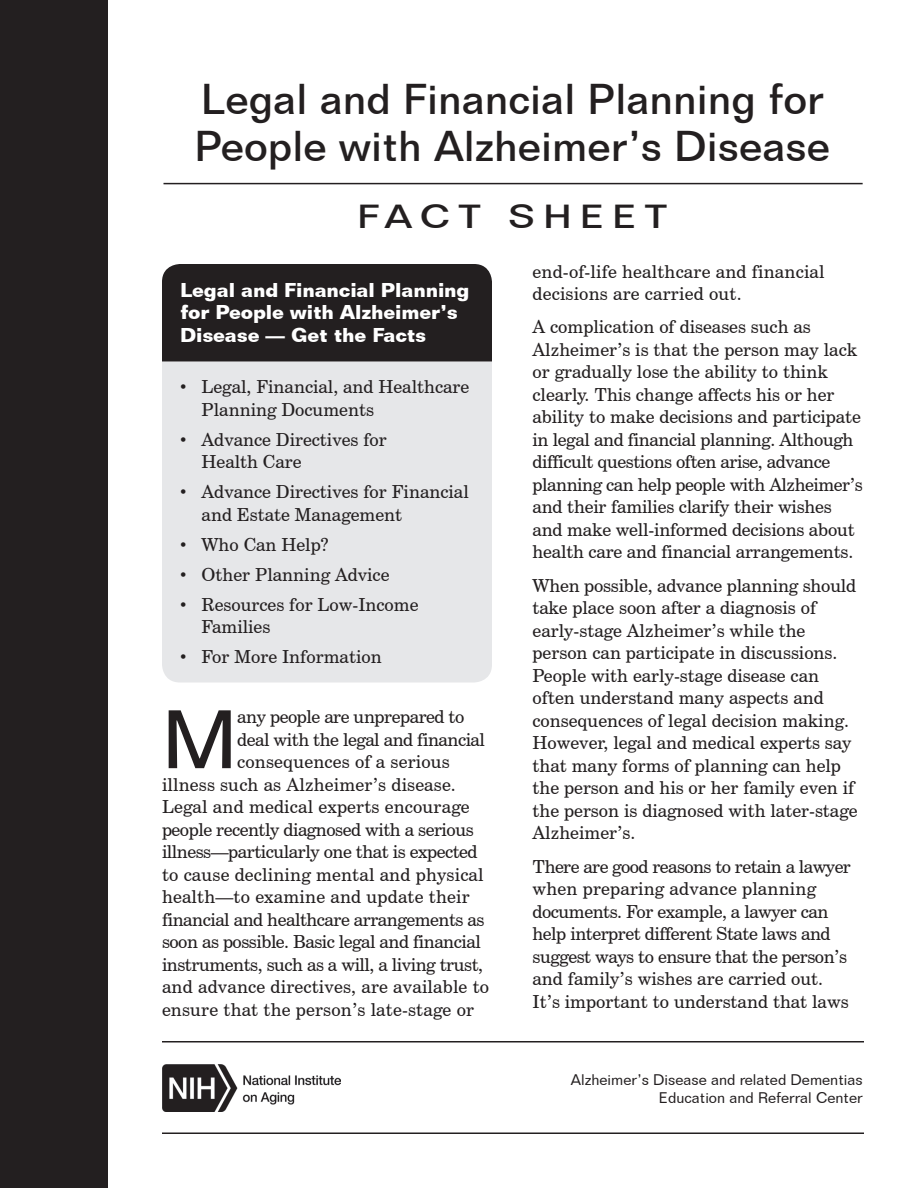
<style>
.page{position:relative;width:918px;height:1188px;background:#fff}
.page>*{position:absolute;margin:0;border:0;box-sizing:border-box;transform-origin:0 0}
.t1{font:500 81.15px "Folio BT";color:#231f20}
.t2{font:500 42px/46.5px "Folio BT";color:#231f20}
.t3{font:500 32.55px "Folio BT";letter-spacing:.2em;color:#231f20;scale:1.21 1}
.t4{font:700 19.5px/22.5px "Folio BT";letter-spacing:-.01em;color:#fff}
.t5{font:18px/22.5px "Century Schoolbook BT";color:#231f20}
.t6{font:18px/22.5px "Century Schoolbook BT";letter-spacing:-.025em;color:#231f20}
.t7{font:15px/18px "Folio BT";color:#231f20;text-align:right}
.s1{font-family:"Arial"}
</style>
<div class="page">
<hr style="left:162px;top:1132px;width:702px;height:2px;background:#231f20">
<div style="left:0;top:0;width:108px;height:1188px;background:#231f20"></div>
<hr style="left:163px;top:183px;width:700px;height:1px;background:#231f20">
<img style="left:162px;top:1064px;width:179px;height:48px">
<hr style="left:162px;top:1041px;width:702px;height:1px;background:#231f20">
<div style="left:162px;top:362px;width:330px;height:320px;background:#e6e7e9"></div>
<div style="left:162px;top:264px;width:330px;height:98px;background:#231f20"></div>
<h1 class="t2" style="left:194px;top:76px;width:637px">Legal and Financial Planning for<br>People with Alzheimer’s Disease</h1>
<h1 class="t3" style="left:357px;top:196px;width:258px">FACT SHEET</h1>
<p class="t4" style="left:180px;top:278px;width:291px">Legal and Financial Planning for People with Alzheimer’s<br>Disease — Get the Facts</p>
<p class="t5" style="left:202px;top:375px;width:269px;text-indent:-22px"><span class="s1">•</span> Legal, Financial, and Healthcare<br>Planning Documents</p>
<p class="t5" style="left:202px;top:428px;width:187px;text-indent:-22px"><span class="s1">•</span> Advance Directives for<br>Health Care</p>
<p class="t5" style="left:202px;top:480px;width:269px;text-indent:-22px"><span class="s1">•</span> Advance Directives for Financial and Estate Management</p>
<p class="t5" style="left:180px;top:533px;width:150px"><span class="s1">•</span> Who Can Help?</p>
<p class="t5" style="left:180px;top:563px;width:211px"><span class="s1">•</span> Other Planning Advice</p>
<p class="t5" style="left:202px;top:593px;width:218px;text-indent:-22px"><span class="s1">•</span> Resources for Low-Income<br>Families</p>
<p class="t5" style="left:180px;top:645px;width:203px"><span class="s1">•</span> For More Information</p>
<p class="t1" style="left:162px;top:690px;width:77px">M</p>
<p class="t6" style="left:237px;top:705px;width:229px">any people are unprepared to</p>
<p class="t6" style="left:237px;top:728px;width:249px">deal with the legal and financial</p>
<p class="t5" style="left:237px;top:750px;width:214px">consequences of a serious</p>
<p class="t5" style="left:162px;top:773px;width:295px">illness such as Alzheimer’s disease.</p>
<p class="t5" style="left:162px;top:795px;width:309px">Legal and medical experts encourage</p>
<p class="t6" style="left:162px;top:818px;width:313px">people recently diagnosed with a serious</p>
<p class="t6" style="left:162px;top:840px;width:317px">illness—particularly one that is expected</p>
<p class="t5" style="left:162px;top:863px;width:323px">to cause declining mental and physical</p>
<p class="t5" style="left:162px;top:885px;width:309px">health—to examine and update their</p>
<p class="t6" style="left:162px;top:908px;width:324px">financial and healthcare arrangements as</p>
<p class="t6" style="left:162px;top:930px;width:320px">soon as possible. Basic legal and financial</p>
<p class="t6" style="left:162px;top:953px;width:323px">instruments, such as a will, a living trust,</p>
<p class="t5" style="left:162px;top:975px;width:329px">and advance directives, are available to</p>
<p class="t5" style="left:162px;top:998px;width:314px">ensure that the person’s late-stage or</p>
<p class="t5" style="left:533px;top:260px;width:294px">end-of-life healthcare and financial decisions are carried out.</p>
<p class="t5" style="left:533px;top:316px;width:332px">A complication of diseases such as Alzheimer’s is that the person may lack or gradually lose the ability to think clearly. This change affects his or her ability to make decisions and participate in legal and financial planning. Although difficult questions often arise, advance planning can help people with Alzheimer’s and their families clarify their wishes and make well-informed decisions about health care and financial arrangements.</p>
<p class="t5" style="left:533px;top:574px;width:327px">When possible, advance planning should take place soon after a diagnosis of early-stage Alzheimer’s while the person can participate in discussions.<br>People with early-stage disease can often understand many aspects and consequences of legal decision making.<br>However, legal and medical experts say that many forms of planning can help the person and his or her family even if the person is diagnosed with later-stage Alzheimer’s.</p>
<p class="t6" style="left:533px;top:855px;width:320px">There are good reasons to retain a lawyer when preparing advance planning documents. For example, a lawyer can help interpret different State laws and suggest ways to ensure that the person’s and family’s wishes are carried out.<br>It’s important to understand that laws</p>
<p class="t7" style="left:571px;top:1071px;width:293px">Alzheimer’s Disease and related Dementias<br>Education and Referral Center</p>
</div>
